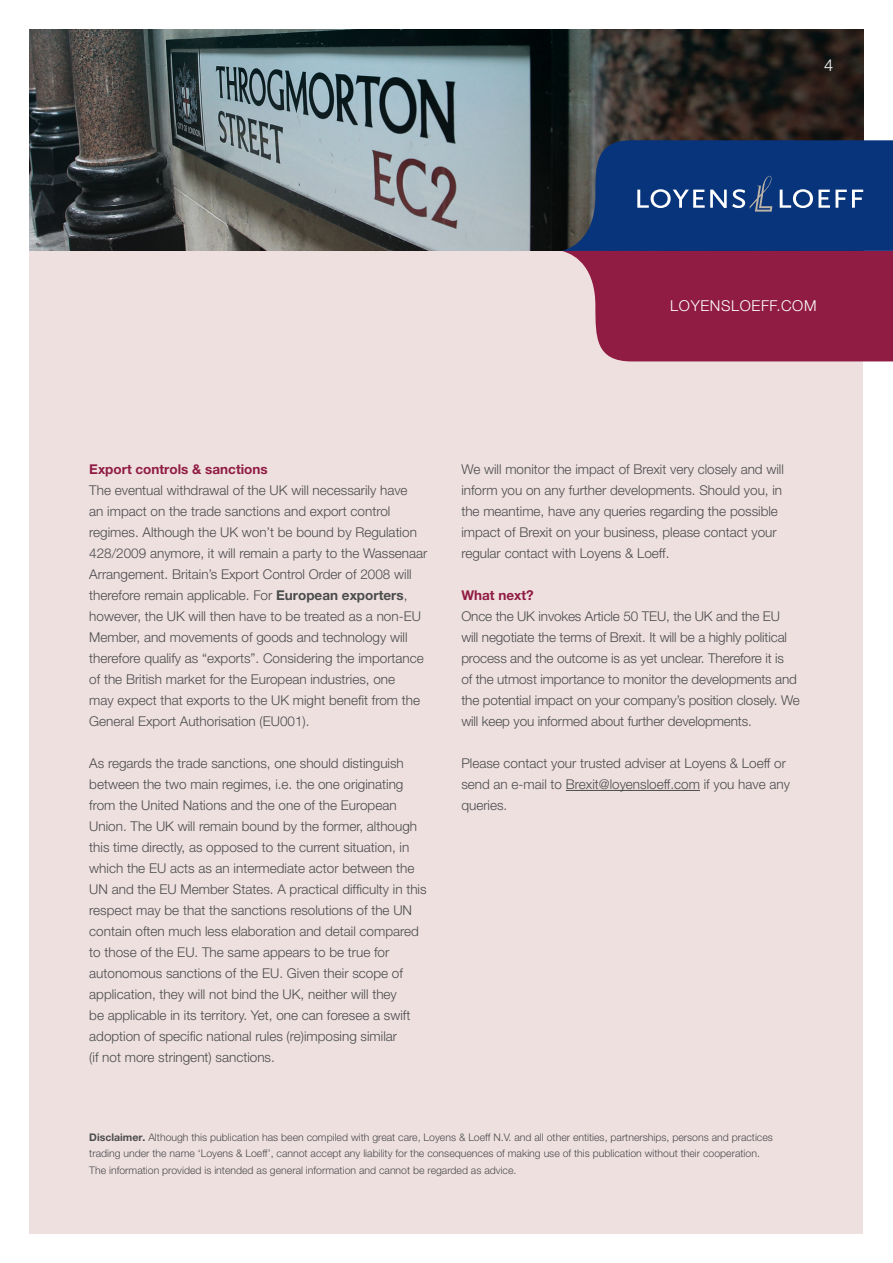
<style>
.page{position:relative;width:893px;height:1263px;background:#fff}
.page>*{position:absolute;margin:0;border:0;box-sizing:border-box;transform-origin:0 0}
.t1{font:300 16.5px "Helvetica Neue LT Pro";color:#fff}
.t2{font:300 15px "Helvetica Neue LT Pro";letter-spacing:.04em;color:#fff}
.t3{font:300 13.5px/21px "Helvetica Neue LT Pro";color:#4b4c4d}
.t4{font:700 13.5px "Helvetica Neue LT Pro";color:#901c44}
.t5{font:300 10.5px/16.5px "Helvetica Neue LT Pro";color:#4b4c4d}
.s1{font-weight:700}
</style>
<div class="page">
<img style="left:30px;top:30px;width:833px;height:221px">
<svg style="left:820px;top:55px;width:17px;height:21px"></svg>
<div style="left:30px;top:251px;width:833px;height:982px;background:#efe0e0"></div>
<hr style="left:566px;top:790px;width:134px;height:1px;background:#4b4c4d">
<svg style="left:562px;top:140px;width:331px;height:221px;background:#573566"></svg>
<p class="t1" style="left:824px;top:55px;width:11px">4</p>
<p class="t2" style="left:670px;top:297px;width:148px">LOYENSLOEFF.COM</p>
<p class="t4" style="left:89px;top:461px;width:180px">Export controls &amp; sanctions</p>
<p class="t3" style="left:89px;top:479px;width:340px">The eventual withdrawal of the UK will necessarily have<br>an impact on the trade sanctions and export control regimes. Although the UK won’t be bound by Regulation 428/2009 anymore, it will remain a party to the Wassenaar Arrangement. Britain’s Export Control Order of 2008 will therefore remain applicable. For <span class="s1">European exporters</span>, however, the UK will then have to be treated as a non-EU Member, and movements of goods and technology will therefore qualify as “exports”. Considering the importance of the British market for the European industries, one<br>may expect that exports to the UK might benefit from the General Export Authorisation (EU001).</p>
<p class="t3" style="left:89px;top:752px;width:339px">As regards the trade sanctions, one should distinguish between the two main regimes, i.e. the one originating from the United Nations and the one of the European Union. The UK will remain bound by the former, although this time directly, as opposed to the current situation, in which the EU acts as an intermediate actor between the UN and the EU Member States. A practical difficulty in this respect may be that the sanctions resolutions of the UN contain often much less elaboration and detail compared to those of the EU. The same appears to be true for autonomous sanctions of the EU. Given their scope of application, they will not bind the UK, neither will they<br>be applicable in its territory. Yet, one can foresee a swift adoption of specific national rules (re)imposing similar<br>(if not more stringent) sanctions.</p>
<p class="t3" style="left:461px;top:458px;width:324px">We will monitor the impact of Brexit very closely and will inform you on any further developments. Should you, in the meantime, have any queries regarding the possible impact of Brexit on your business, please contact your regular contact with Loyens &amp; Loeff.</p>
<p class="t4" style="left:461px;top:587px;width:74px">What next?</p>
<p class="t3" style="left:461px;top:605px;width:340px">Once the UK invokes Article 50 TEU, the UK and the EU will negotiate the terms of Brexit. It will be a highly political process and the outcome is as yet unclear. Therefore it is<br>of the utmost importance to monitor the developments and the potential impact on your company’s position closely. We will keep you informed about further developments.</p>
<p class="t3" style="left:461px;top:752px;width:330px">Please contact your trusted adviser at Loyens &amp; Loeff or send an e-mail to Brexit@loyensloeff.com if you have any queries.</p>
<p class="t5" style="left:89px;top:1128px;width:685px"><span class="s1">Disclaimer.</span> Although this publication has been compiled with great care, Loyens &amp; Loeff N.V. and all other entities, partnerships, persons and practices trading under the name ‘Loyens &amp; Loeff’, cannot accept any liability for the consequences of making use of this publication without their cooperation.<br>The information provided is intended as general information and cannot be regarded as advice.</p>
</div>
